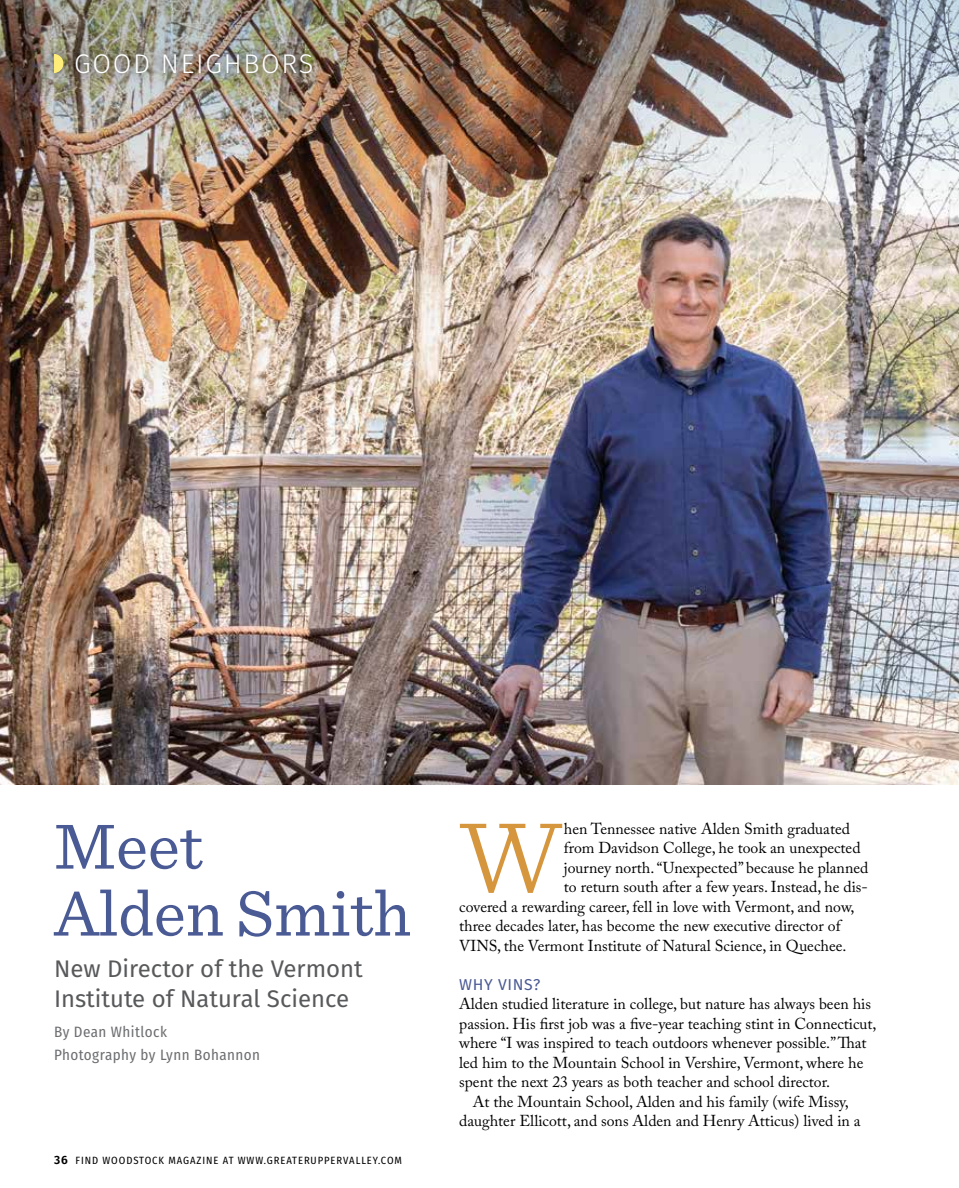
<style>
.page{position:relative;width:959px;height:1188px;background:#fff}
.page>*{position:absolute;margin:0;border:0;box-sizing:border-box;transform-origin:0 0}
.t1{font:300 106.05px "Sentinel";color:#d6963d}
.t2{font:66.9px/66.9px "Sentinel";color:#4a5a94}
.t3{font:300 27px "Fira Sans";letter-spacing:.06em;color:#fff}
.t4{font:24px/30px "Fira Sans";color:#58595b}
.t5{font:15.75px "Adobe Caslon Pro";color:#000}
.t6{font:15.75px "Fira Sans";letter-spacing:.04em;color:#4a5a94}
.t7{font:15px/22.5px "Fira Sans Condensed";letter-spacing:.03em;color:#6d6e71}
.t8{font:10.5px "Fira Sans Condensed";letter-spacing:.09em;color:#000}
.s1{font-family:"Fira Sans";font-weight:600;font-size:12px}
</style>
<div class="page">
<img style="left:0;top:216px;width:958px;height:568px">
<img style="left:0;top:0;width:958px;height:216px">
<div style="left:41px;top:42px;width:283px;height:44px;background:#000;opacity:.55"></div>
<svg style="left:54px;top:54px;width:9px;height:19px"></svg>
<h3 class="t3" style="left:74px;top:44px;width:241px">GOOD NEIGHBORS</h3>
<h2 class="t2" style="left:54px;top:809px;width:358px">Meet<br>Alden Smith</h2>
<h3 class="t4" style="left:54px;top:953px;width:310px">New Director of the Vermont<br>Institute of Natural Science</h3>
<p class="t7" style="left:54px;top:1020px;width:207px">By Dean Whitlock<br>Photography by Lynn Bohannon</p>
<p class="t8" style="left:54px;top:1152px;width:349px"><span class="s1">36</span> FIND WOODSTOCK MAGAZINE AT WWW.GREATERUPPERVALLEY.COM</p>
<h1 class="t1" style="left:459px;top:778px;width:105px">W</h1>
<p class="t5" style="left:564px;top:819px;width:287px">hen Tennessee native Alden Smith graduated</p>
<p class="t5" style="left:564px;top:839px;width:298px">from Davidson College, he took an unexpected</p>
<p class="t5" style="left:564px;top:858px;width:306px">journey north. “Unexpected” because he planned</p>
<p class="t5" style="left:564px;top:878px;width:305px">to return south after a few years. Instead, he dis-</p>
<p class="t5" style="left:459px;top:897px;width:397px">covered a rewarding career, fell in love with Vermont, and now,</p>
<p class="t5" style="left:459px;top:917px;width:383px">three decades later, has become the new executive director of</p>
<p class="t5" style="left:459px;top:936px;width:388px">VINS, the Vermont Institute of Natural Science, in Quechee.</p>
<p class="t6" style="left:459px;top:973px;width:83px">WHY VINS?</p>
<p class="t5" style="left:459px;top:995px;width:413px">Alden studied literature in college, but nature has always been his</p>
<p class="t5" style="left:459px;top:1014px;width:419px">passion. His first job was a five-year teaching stint in Connecticut,</p>
<p class="t5" style="left:459px;top:1034px;width:409px">where “I was inspired to teach outdoors whenever possible.” That</p>
<p class="t5" style="left:459px;top:1053px;width:405px">led him to the Mountain School in Vershire, Vermont, where he</p>
<p class="t5" style="left:459px;top:1073px;width:372px">spent the next 23 years as both teacher and school director.</p>
<p class="t5" style="left:473px;top:1092px;width:377px">At the Mountain School, Alden and his family (wife Missy,</p>
<p class="t5" style="left:459px;top:1112px;width:403px">daughter Ellicott, and sons Alden and Henry Atticus) lived in a</p>
</div>
